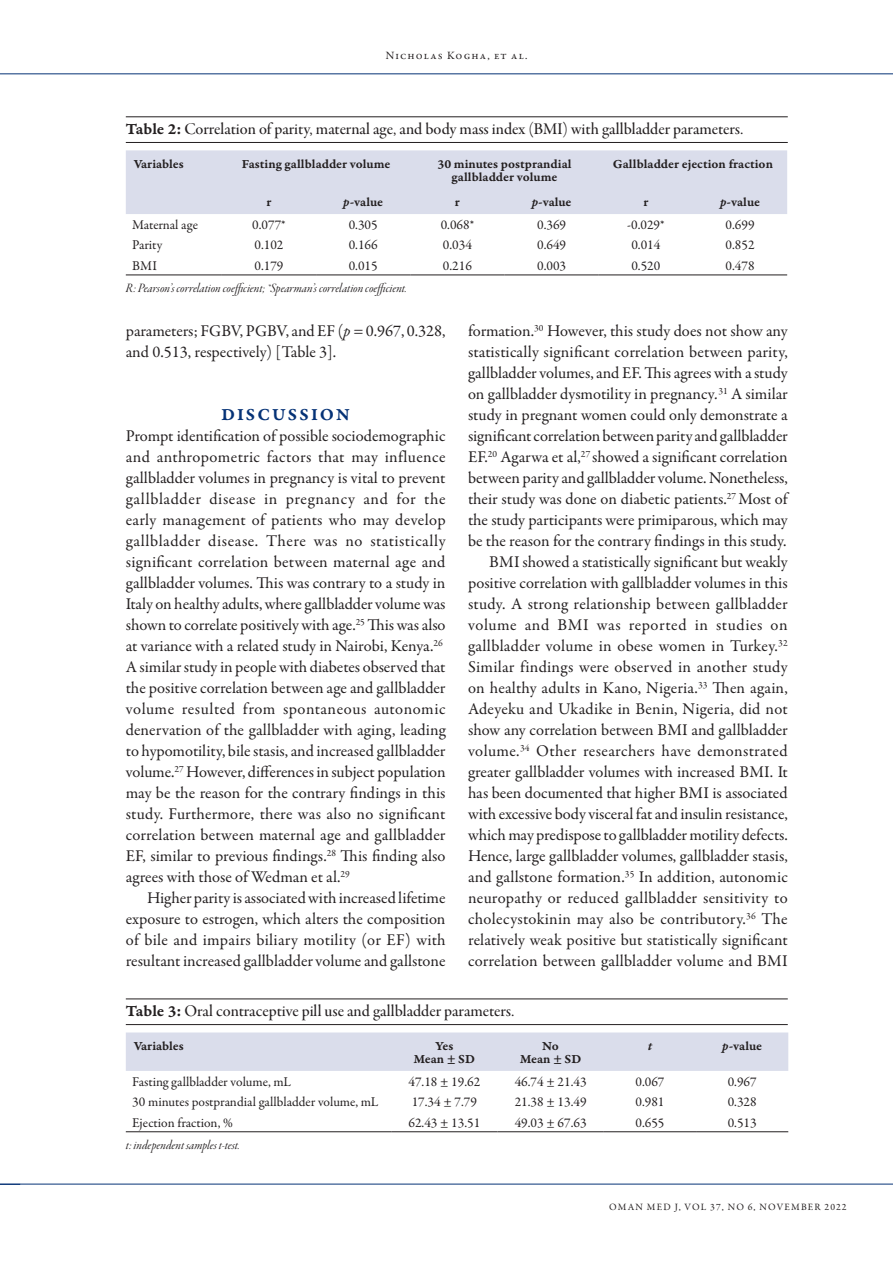
<style>
.page{position:relative;width:893px;height:1263px;background:#fff}
.page>*{position:absolute;margin:0;border:0;box-sizing:border-box;transform-origin:0 0}
.Heading-1{font:18px "Garamond Premr Pro Smbd Capt";letter-spacing:.115em;color:#053276}
.Paragraph_indent{font:16.5px/21px "Garamond Premr Pro";color:#231f20;text-align:justify}
.Paragraph_No-Indent{font:16.5px/21px "Garamond Premr Pro";color:#231f20;text-align:justify}
.Table-Caption{font:16.5px "Garamond Premr Pro Med Subh";color:#231f20}
.Table-Text{font:13.5px "Garamond Premr Pro";color:#231f20}
.Table-Text-Left{font:13.5px "Garamond Premr Pro";color:#231f20}
.Table-Sub{font:13.5px "Garamond Premr Pro It Disp";color:#231f20}
.Table-Header{font:13.2px/13.2px "Garamond Premr Pro Smbd Capt";color:#231f20;text-align:center}
.Table-Header-Left{font:13.2px "Garamond Premr Pro Smbd Capt";letter-spacing:-.005em;color:#231f20}
.Table-Header-2{font:13.2px "Garamond Premr Pro Smbd It Capt";color:#231f20}
.t1{font:11.25px "Garamond Premr Pro";letter-spacing:.1em;color:#231f20}
.t2{font:9.75px "Garamond Premr Pro";letter-spacing:.1em;color:#231f20}
.s1{font-family:"Garamond Premr Pro Smbd Capt"}
.s2{font-family:"Garamond Premr Pro Smbd It Capt"}
.s3{font-style:italic}
</style>
<div class="page">
<hr style="left:0;top:1184px;width:893px;height:1px;background:#053276">
<hr style="left:0;top:74px;width:893px;height:1px;background:#053276">
<hr style="left:126px;top:117px;width:662px;height:1px;background:#231f20">
<hr style="left:126px;top:142px;width:662px;height:1px;background:#231f20">
<div style="left:126px;top:150px;width:661px;height:64px;background:#daddeb"></div>
<hr style="left:126px;top:275px;width:96px;height:1px;background:#231f20">
<hr style="left:222px;top:275px;width:94px;height:1px;background:#231f20">
<hr style="left:316px;top:275px;width:94px;height:1px;background:#231f20">
<hr style="left:410px;top:275px;width:94px;height:1px;background:#231f20">
<hr style="left:504px;top:275px;width:95px;height:1px;background:#231f20">
<hr style="left:599px;top:275px;width:94px;height:1px;background:#231f20">
<hr style="left:693px;top:275px;width:94px;height:1px;background:#231f20">
<hr style="left:126px;top:999px;width:662px;height:1px;background:#231f20">
<hr style="left:126px;top:1024px;width:662px;height:1px;background:#231f20">
<div style="left:126px;top:1032px;width:662px;height:39px;background:#daddeb"></div>
<hr style="left:126px;top:1131px;width:265px;height:1px;background:#231f20">
<hr style="left:391px;top:1131px;width:106px;height:1px;background:#231f20">
<hr style="left:497px;top:1131px;width:107px;height:1px;background:#231f20">
<hr style="left:604px;top:1131px;width:92px;height:1px;background:#231f20">
<hr style="left:696px;top:1131px;width:92px;height:1px;background:#231f20">
<p class="t1" style="left:386px;top:49px;width:143px">Nicholas Kogha, et al.</p>
<p class="Table-Caption" style="left:126px;top:119px;width:619px"><span class="s1">Table 2:</span> Correlation of parity, maternal age, and body mass index (BMI) with gallbladder parameters.</p>
<p class="Table-Header" style="left:134px;top:157px;width:52px">Variables</p>
<p class="Table-Header" style="left:242px;top:157px;width:150px">Fasting gallbladder volume</p>
<p class="Table-Header" style="left:437px;top:157px;width:136px">30 minutes postprandial gallbladder volume</p>
<p class="Table-Header" style="left:613px;top:157px;width:162px">Gallbladder ejection fraction</p>
<p class="Table-Header" style="left:266px;top:196px;width:7px">r</p>
<p class="Table-Header" style="left:343px;top:196px;width:41px"><span class="s2">p-</span>value</p>
<p class="Table-Header" style="left:455px;top:196px;width:7px">r</p>
<p class="Table-Header" style="left:532px;top:196px;width:41px"><span class="s2">p-</span>value</p>
<p class="Table-Header" style="left:643px;top:196px;width:7px">r</p>
<p class="Table-Header" style="left:720px;top:196px;width:41px"><span class="s2">p-</span>value</p>
<p class="Table-Text-Left" style="left:132px;top:217px;width:67px">Maternal age</p>
<p class="Table-Text" style="left:252px;top:217px;width:35px">0.077*</p>
<p class="Table-Text" style="left:349px;top:217px;width:31px">0.305</p>
<p class="Table-Text" style="left:441px;top:217px;width:35px">0.068*</p>
<p class="Table-Text" style="left:537px;top:217px;width:31px">0.369</p>
<p class="Table-Text" style="left:627px;top:217px;width:39px">-0.029*</p>
<p class="Table-Text" style="left:726px;top:217px;width:31px">0.699</p>
<p class="Table-Text-Left" style="left:132px;top:237px;width:32px">Parity</p>
<p class="Table-Text" style="left:254px;top:237px;width:31px">0.102</p>
<p class="Table-Text" style="left:349px;top:237px;width:31px">0.166</p>
<p class="Table-Text" style="left:443px;top:237px;width:31px">0.034</p>
<p class="Table-Text" style="left:537px;top:237px;width:31px">0.649</p>
<p class="Table-Text" style="left:631px;top:237px;width:31px">0.014</p>
<p class="Table-Text" style="left:726px;top:237px;width:31px">0.852</p>
<p class="Table-Text-Left" style="left:132px;top:257px;width:26px">BMI</p>
<p class="Table-Text" style="left:254px;top:257px;width:31px">0.179</p>
<p class="Table-Text" style="left:349px;top:257px;width:31px">0.015</p>
<p class="Table-Text" style="left:443px;top:257px;width:31px">0.216</p>
<p class="Table-Text" style="left:537px;top:257px;width:31px">0.003</p>
<p class="Table-Text" style="left:631px;top:257px;width:31px">0.520</p>
<p class="Table-Text" style="left:726px;top:257px;width:31px">0.478</p>
<p class="Table-Sub" style="left:126px;top:281px;width:282px">R: Pearson’s correlation coefficient; *Spearman’s correlation coefficient.</p>
<p class="Paragraph_indent" style="left:126px;top:321px;width:321px">parameters; FGBV, PGBV, and EF (<span class="s3">p =</span> 0.967, 0.328, and 0.513, respectively) [Table 3].</p>
<p class="Heading-1" style="left:221px;top:404px;width:130px">DISCUSSION</p>
<p class="Paragraph_No-Indent" style="left:126px;top:426px;width:321px">Prompt identification of possible sociodemographic and anthropometric factors that may influence gallbladder volumes in pregnancy is vital to prevent gallbladder disease in pregnancy and for the early management of patients who may develop gallbladder disease. There was no statistically significant correlation between maternal age and gallbladder volumes. This was contrary to a study in Italy on healthy adults, where gallbladder volume was shown to correlate positively with age.<sup>25</sup> This was also at variance with a related study in Nairobi, Kenya.<sup>26</sup></p>
<p class="Paragraph_No-Indent" style="left:126px;top:657px;width:322px">A similar study in people with diabetes observed that the positive correlation between age and gallbladder volume resulted from spontaneous autonomic denervation of the gallbladder with aging, leading to hypomotility, bile stasis, and increased gallbladder volume.<sup>27</sup> However, differences in subject population may be the reason for the contrary findings in this study. Furthermore, there was also no significant correlation between maternal age and gallbladder EF, similar to previous findings.<sup>28</sup> This finding also agrees with those of Wedman et al.<sup>29</sup></p>
<p class="Paragraph_indent" style="left:126px;top:888px;width:321px;text-indent:21px">Higher parity is associated with increased lifetime exposure to estrogen, which alters the composition of bile and impairs biliary motility (or EF) with resultant increased gallbladder volume and gallstone</p>
<p class="Paragraph_indent" style="left:468px;top:321px;width:321px">formation.<sup>30</sup> However, this study does not show any statistically significant correlation between parity, gallbladder volumes, and EF. This agrees with a study on gallbladder dysmotility in pregnancy<span class="s3">.</span><sup>31</sup> A similar study in pregnant women could only demonstrate a significant correlation between parity and gallbladder EF.<sup>20</sup> Agarwa et al,<sup>27</sup> showed a significant correlation between parity and gallbladder volume. Nonetheless, their study was done on diabetic patients.<sup>27</sup> Most of the study participants were primiparous, which may be the reason for the contrary findings in this study.</p>
<p class="Paragraph_indent" style="left:468px;top:552px;width:321px;text-indent:21px">BMI showed a statistically significant but weakly positive correlation with gallbladder volumes in this study. A strong relationship between gallbladder volume and BMI was reported in studies on gallbladder volume in obese women in Turkey.<sup>32<br></sup>Similar findings were observed in another study on healthy adults in Kano, Nigeria.<sup>33</sup> Then again, Adeyeku and Ukadike in Benin, Nigeria, did not show any correlation between BMI and gallbladder volume.<sup>34</sup> Other researchers have demonstrated greater gallbladder volumes with increased BMI. It has been documented that higher BMI is associated with excessive body visceral fat and insulin resistance, which may predispose to gallbladder motility defects.<br>Hence, large gallbladder volumes, gallbladder stasis, and gallstone formation.<sup>35</sup> In addition, autonomic neuropathy or reduced gallbladder sensitivity to cholecystokinin may also be contributory.<sup>36</sup> The relatively weak positive but statistically significant correlation between gallbladder volume and BMI</p>
<p class="Table-Caption" style="left:126px;top:1001px;width:390px"><span class="s1">Table 3:</span> Oral contraceptive pill use and gallbladder parameters.</p>
<p class="Table-Header-Left" style="left:134px;top:1038px;width:52px">Variables</p>
<p class="Table-Header" style="left:435px;top:1039px;width:19px">Yes</p>
<p class="Table-Header" style="left:414px;top:1053px;width:63px">Mean ± SD</p>
<p class="Table-Header" style="left:542px;top:1039px;width:18px">No</p>
<p class="Table-Header" style="left:520px;top:1053px;width:63px">Mean ± SD</p>
<p class="Table-Header-2" style="left:648px;top:1038px;width:6px">t</p>
<p class="Table-Header" style="left:722px;top:1039px;width:41px"><span class="s2">p-</span>value</p>
<p class="Table-Text-Left" style="left:132px;top:1073px;width:160px">Fasting gallbladder volume, mL</p>
<p class="Table-Text" style="left:408px;top:1073px;width:73px">47.18 ± 19.62</p>
<p class="Table-Text" style="left:515px;top:1073px;width:73px">46.74 ± 21.43</p>
<p class="Table-Text" style="left:635px;top:1073px;width:31px">0.067</p>
<p class="Table-Text" style="left:728px;top:1073px;width:31px">0.967</p>
<p class="Table-Text-Left" style="left:132px;top:1094px;width:247px">30 minutes postprandial gallbladder volume, mL</p>
<p class="Table-Text" style="left:412px;top:1094px;width:67px">17.34 ± 7.79</p>
<p class="Table-Text" style="left:515px;top:1094px;width:73px">21.38 ± 13.49</p>
<p class="Table-Text" style="left:635px;top:1094px;width:31px">0.981</p>
<p class="Table-Text" style="left:728px;top:1094px;width:31px">0.328</p>
<p class="Table-Text-Left" style="left:132px;top:1114px;width:102px">Ejection fraction, %</p>
<p class="Table-Text" style="left:408px;top:1114px;width:73px">62.43 ± 13.51</p>
<p class="Table-Text" style="left:515px;top:1114px;width:73px">49.03 ± 67.63</p>
<p class="Table-Text" style="left:635px;top:1114px;width:31px">0.655</p>
<p class="Table-Text" style="left:728px;top:1114px;width:31px">0.513</p>
<p class="Table-Sub" style="left:126px;top:1137px;width:115px">t: independent samples t-test.</p>
<p class="t2" style="left:609px;top:1201px;width:19px">Oman</p>
<p class="t2" style="left:647px;top:1201px;width:9px">med</p>
<p class="t2" style="left:675px;top:1201px;width:62px">J, vo l 37, no</p>
<p class="t2" style="left:748px;top:1201px;width:21px">6, november</p>
<p class="t2" style="left:825px;top:1201px;width:23px">2022</p>
</div>
